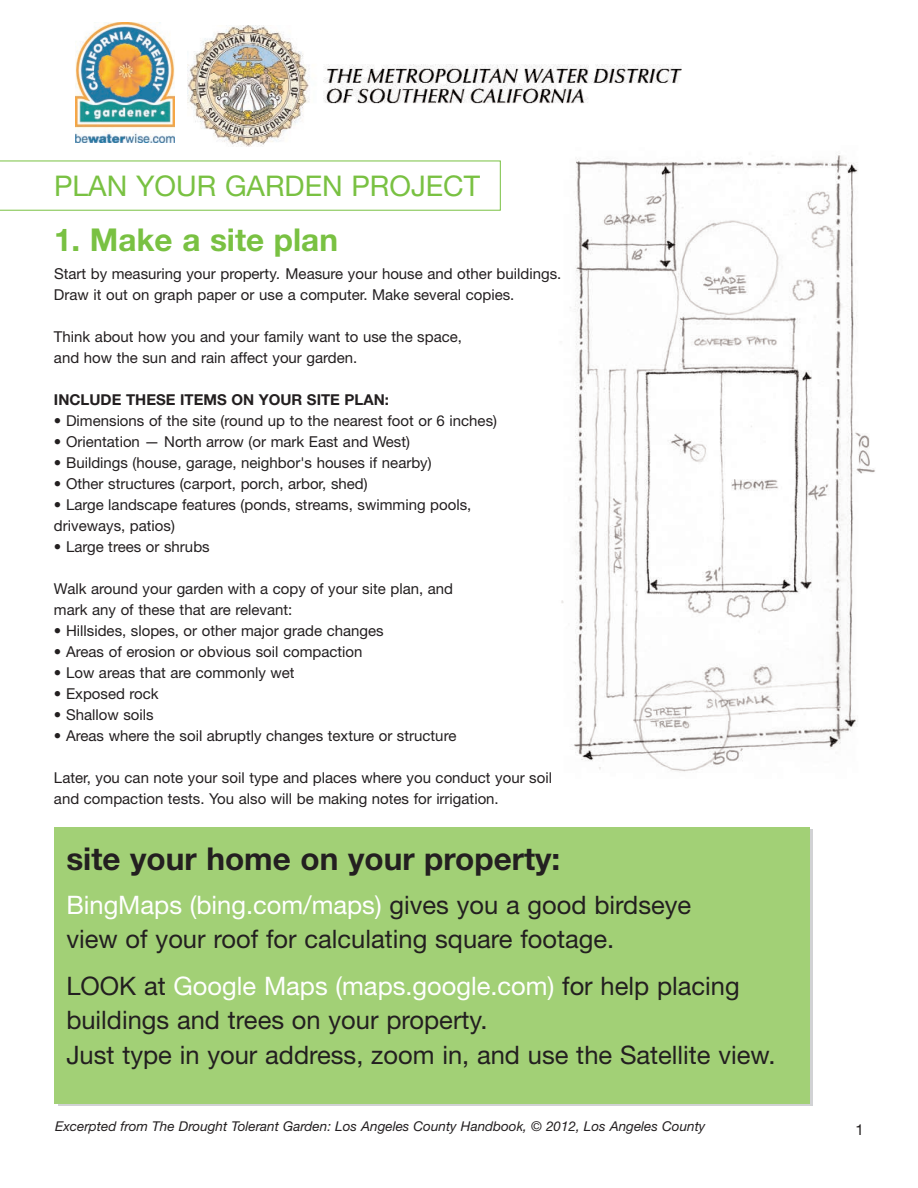
<style>
.page{position:relative;width:918px;height:1188px;background:#fff}
.page>*{position:absolute;margin:0;border:0;box-sizing:border-box;transform-origin:0 0}
.t1{font:700 31.5px "Helvetica Neue";color:#231f20}
.t2{font:700 31.5px "Helvetica Neue";color:#79c142}
.t3{font:28.5px "Helvetica Neue";color:#79c142}
.t4{font:25.5px/34.5px "Helvetica Neue";color:#231f20}
.t5{font:15px/21px "Helvetica Neue";color:#231f20}
.t6{font:700 15px "Helvetica Neue";color:#231f20}
.t7{font:italic 13.5px "Helvetica Neue";color:#231f20}
.s1{font-style:italic}
.s2{color:#fff}
</style>
<div class="page">
<img style="left:561px;top:155px;width:314px;height:617px">
<div style="left:54px;top:827px;width:756px;height:276px;background:#a2d076"></div>
<svg style="left:0;top:161px;width:501px;height:50px"></svg>
<img style="left:76px;top:23px;width:99px;height:119px">
<img style="left:187px;top:26px;width:494px;height:121px">
<h2 class="t3" style="left:54px;top:169px;width:428px">PLAN YOUR GARDEN PROJECT</h2>
<h1 class="t2" style="left:54px;top:220px;width:286px">1. Make a site plan</h1>
<p class="t5" style="left:54px;top:263px;width:509px">Start by measuring your property<span class="s1">.</span> Measure your house and other buildings.<br>Draw it out on graph paper or use a computer. Make several copies.</p>
<p class="t5" style="left:54px;top:326px;width:410px">Think about how you and your family want to use the space, and how the sun and rain affect your garden.</p>
<p class="t6" style="left:54px;top:390px;width:337px">INCLUDE THESE ITEMS ON YOUR SITE PLAN:</p>
<p class="t5" style="left:54px;top:410px;width:445px">• Dimensions of the site (round up to the nearest foot or 6 inches)</p>
<p class="t5" style="left:54px;top:431px;width:358px">• Orientation — North arrow (or mark East and West)</p>
<p class="t5" style="left:54px;top:452px;width:379px">• Buildings (house, garage, neighbor's houses if nearby)</p>
<p class="t5" style="left:54px;top:473px;width:315px">• Other structures (carport, porch, arbor, shed)</p>
<p class="t5" style="left:54px;top:494px;width:419px">• Large landscape features (ponds, streams, swimming pools, driveways, patios)</p>
<p class="t5" style="left:54px;top:536px;width:157px">• Large trees or shrubs</p>
<p class="t5" style="left:54px;top:578px;width:401px">Walk around your garden with a copy of your site plan, and mark any of these that are relevant:</p>
<p class="t5" style="left:54px;top:620px;width:331px">• Hillsides, slopes, or other major grade changes</p>
<p class="t5" style="left:54px;top:641px;width:310px">• Areas of erosion or obvious soil compaction</p>
<p class="t5" style="left:54px;top:662px;width:242px">• Low areas that are commonly wet</p>
<p class="t5" style="left:54px;top:683px;width:106px">• Exposed rock</p>
<p class="t5" style="left:54px;top:704px;width:101px">• Shallow soils</p>
<p class="t5" style="left:54px;top:725px;width:404px">• Areas where the soil abruptly changes texture or structure</p>
<p class="t5" style="left:54px;top:767px;width:500px">Later, you can note your soil type and places where you conduct your soil and compaction tests. You also will be making notes for irrigation.</p>
<h1 class="t1" style="left:66px;top:839px;width:495px">site your home on your property:</h1>
<h3 class="t4" style="left:66px;top:887px;width:626px"><span class="s2">BingMaps (bing.com/maps)</span> gives you a good birdseye view of your roof for calculating square footage.</h3>
<h3 class="t4" style="left:66px;top:968px;width:711px">LOOK at <span class="s2">Google Maps (maps.google.com)</span> for help placing buildings and trees on your property.<br>Just type in your address, zoom in, and use the Satellite view.</h3>
<p class="t7" style="left:55px;top:1118px;width:652px">Excerpted from The Drought Tolerant Garden: Los Angeles County Handbook, © 2012, Los Angeles County</p>
<p class="t5" style="left:856px;top:1119px;width:10px">1</p>
</div>
